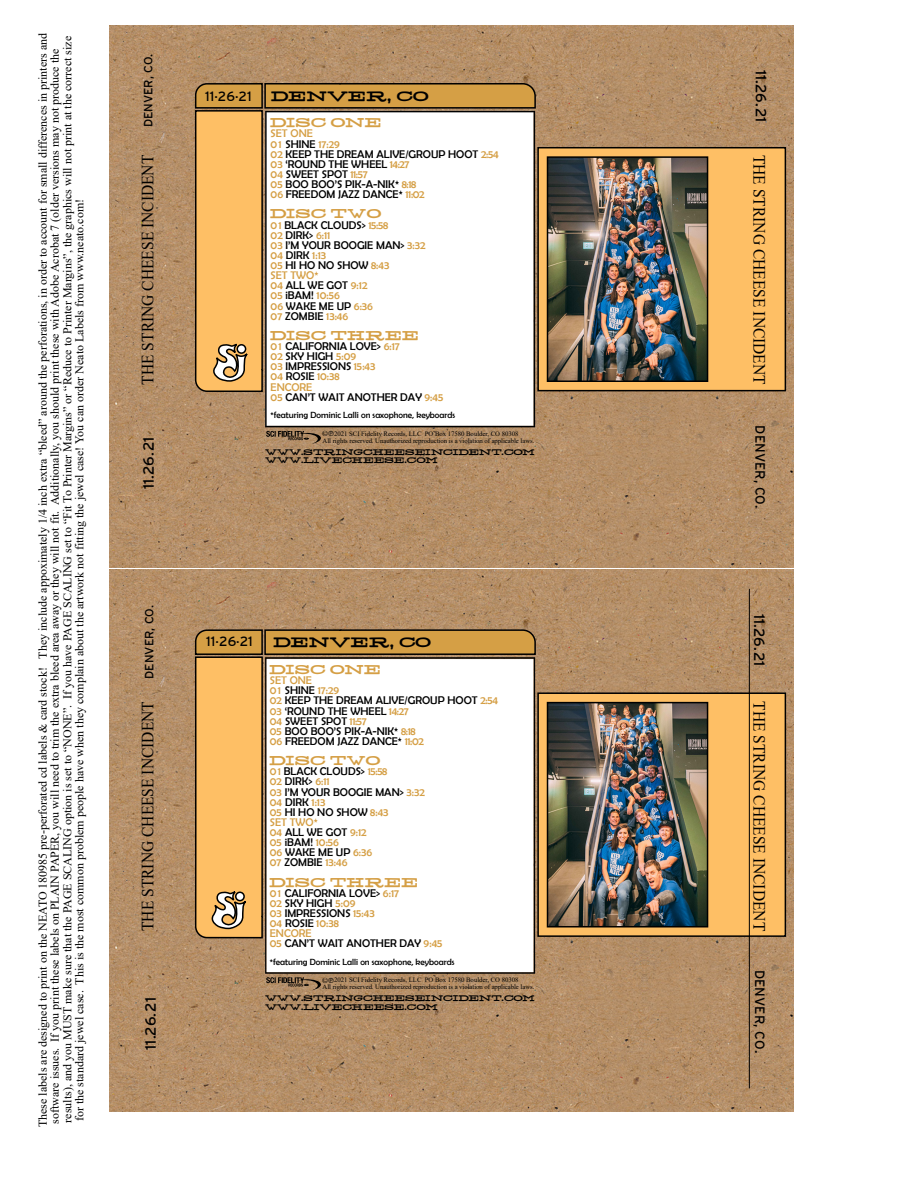
<style>
.page{position:relative;width:918px;height:1188px;background:#fff}
.page>*{position:absolute;margin:0;border:0;box-sizing:border-box;transform-origin:0 0}
.t1{font:17.25px "Times New Roman";color:#000;scale:.9 1}
.t2{font:15px "Interstate";color:#000}
.t3{font:13.5px "Interstate";color:#000}
.t4{font:12px/12.3px "Times New Roman";color:#000}
.t5{font:12px "Interstate";color:#000}
.t6{font:12px "Stereo Normal";letter-spacing:.06em;color:#000}
.t7{font:11.25px/10.1px "Berlin Sans FB";color:#000}
.t8{font:11.25px "Stereo Normal";letter-spacing:.06em;color:#d59f45}
.t9{font:9px "Berlin Sans FB";color:#000}
.t10{font:7.2px/8.6px "Stereo Normal";letter-spacing:.035em;color:#000}
.t11{font:6.75px/6.8px "Times New Roman";letter-spacing:-.005em;color:#000}
.s1{color:#d59f45}
.s2{font-family:"Circles";font-size:5.25px}
</style>
<div class="page">
<img style="left:109px;top:25px;width:685px;height:542px">
<img style="left:109px;top:570px;width:685px;height:542px">
<svg style="left:265px;top:391px;width:270px;height:36px"></svg>
<img style="left:537px;top:146px;width:250px;height:245px">
<svg style="left:266px;top:431px;width:55px;height:13px"></svg>
<svg style="left:266px;top:977px;width:55px;height:13px"></svg>
<img style="left:537px;top:692px;width:250px;height:244px">
<svg style="left:194px;top:82px;width:343px;height:309px"></svg>
<svg style="left:194px;top:629px;width:343px;height:309px;background:#d6a358"></svg>
<div style="left:267px;top:659px;width:266px;height:313px;background:#fff"></div>
<svg style="left:749px;top:588px;width:1px;height:501px"></svg>
<p class="t4" style="left:36px;top:1124px;width:1092px;text-indent:-4px;rotate:-90deg">These labels are designed to print on the NEATO 180985 pre-perforated cd labels &amp; card stock! They include appoximately 1/4 inch extra “bleed” around the perforations, in order to account for small differences in printers and software issues. If you print these labels on PLAIN PAPER, you will need to trim the extra bleed area away or they will not fit. Additionally, you should print these with Adobe Acrobat 7 (older versions may not produce the results), and you MUST make sure that the PAGE SCALING option is set to “NONE”. If you have PAGE SCALING set to “Fit To Printer Margins” or “Reduce to Printer Margins”, the graphics will not print at the correct size for the standard jewel case. This is the most common problem people have when they complain about the artwork not fitting the jewel case! You can order Neato Labels from www.neato.com!</p>
<p class="t5" style="left:142px;top:127px;width:75px;rotate:-90deg">DENVER, CO.</p>
<h1 class="t1" style="left:136px;top:385px;width:257px;rotate:-90deg">THE STRING CHEESE INCIDENT</h1>
<h2 class="t2" style="left:140px;top:489px;width:54px;rotate:-90deg">11.26.21</h2>
<p class="t5" style="left:143px;top:679px;width:75px;rotate:-90deg">DENVER, CO.</p>
<h1 class="t1" style="left:136px;top:931px;width:257px;rotate:-90deg">THE STRING CHEESE INCIDENT</h1>
<h2 class="t2" style="left:142px;top:1050px;width:54px;rotate:-90deg">11.26.21</h2>
<p class="t3" style="left:205px;top:89px;width:48px">11.26.21</p>
<p class="t6" style="left:271px;top:88px;width:158px">DENVER, CO</p>
<p class="t8" style="left:271px;top:116px;width:112px">DISC ONE</p>
<p class="t7" style="left:271px;top:128px;width:230px"><span class="s1">SET ONE<br>01</span> SHINE <span class="s1">17:29<br>02</span> KEEP THE DREAM ALIVE/GROUP HOOT <span class="s1">2:54<br>03</span> ‘ROUND THE WHEEL <span class="s1">14:27<br>04</span> SWEET SPOT <span class="s1">11:57<br>05</span> BOO BOO’S PIK-A-NIK* <span class="s1">8:18<br>06</span> FREEDOM JAZZ DANCE* <span class="s1">11:02</span></p>
<p class="t8" style="left:271px;top:207px;width:112px">DISC TWO</p>
<p class="t7" style="left:271px;top:220px;width:157px"><span class="s1">01</span> BLACK CLOUDS&gt; <span class="s1">15:58<br>02</span> DIRK&gt; <span class="s1">6:11<br>03</span> I’M YOUR BOOGIE MAN&gt; <span class="s1">3:32<br>04</span> DIRK <span class="s1">1:13<br>05</span> HI HO NO SHOW <span class="s1">8:43<br>SET TWO*<br>04</span> ALL WE GOT <span class="s1">9:12<br>05</span> iBAM! <span class="s1">10:56<br>06</span> WAKE ME UP <span class="s1">6:36<br>07</span> ZOMBIE <span class="s1">13:46</span></p>
<p class="t8" style="left:271px;top:328px;width:150px">DISC THREE</p>
<p class="t7" style="left:271px;top:341px;width:174px"><span class="s1">01</span> CALIFORNIA LOVE&gt; <span class="s1">6:17<br>02</span> SKY HIGH <span class="s1">5:09<br>03</span> IMPRESSIONS <span class="s1">15:43<br>04</span> ROSIE <span class="s1">10:38<br>ENCORE<br>05</span> CAN’T WAIT ANOTHER DAY <span class="s1">9:45</span></p>
<p class="t9" style="left:271px;top:410px;width:186px">*featuring Dominic Lalli on saxophone, keyboards</p>
<p class="t11" style="left:323px;top:430px;width:213px"><span class="s2">çπ</span>2021 SCI Fidelity Records, LLC PO Box 17580 Boulder, CO 80308<br>All rights reserved. Unauthorized reproduction is a violation of applicable laws.</p>
<p class="t10" style="left:265px;top:448px;width:271px">WWW.STRINGCHEESEINCIDENT.COM<br>WWW.LIVECHEESE.COM</p>
<p class="t3" style="left:206px;top:634px;width:48px">11.26.21</p>
<p class="t6" style="left:274px;top:635px;width:158px">DENVER, CO</p>
<p class="t8" style="left:270px;top:662px;width:112px">DISC ONE</p>
<p class="t7" style="left:270px;top:675px;width:230px"><span class="s1">SET ONE<br>01</span> SHINE <span class="s1">17:29<br>02</span> KEEP THE DREAM ALIVE/GROUP HOOT <span class="s1">2:54<br>03</span> ‘ROUND THE WHEEL <span class="s1">14:27<br>04</span> SWEET SPOT <span class="s1">11:57<br>05</span> BOO BOO’S PIK-A-NIK* <span class="s1">8:18<br>06</span> FREEDOM JAZZ DANCE* <span class="s1">11:02</span></p>
<p class="t8" style="left:270px;top:754px;width:112px">DISC TWO</p>
<p class="t7" style="left:270px;top:766px;width:157px"><span class="s1">01</span> BLACK CLOUDS&gt; <span class="s1">15:58<br>02</span> DIRK&gt; <span class="s1">6:11<br>03</span> I’M YOUR BOOGIE MAN&gt; <span class="s1">3:32<br>04</span> DIRK <span class="s1">1:13<br>05</span> HI HO NO SHOW <span class="s1">8:43<br>SET TWO*<br>04</span> ALL WE GOT <span class="s1">9:12<br>05</span> iBAM! <span class="s1">10:56<br>06</span> WAKE ME UP <span class="s1">6:36<br>07</span> ZOMBIE <span class="s1">13:46</span></p>
<p class="t8" style="left:270px;top:875px;width:150px">DISC THREE</p>
<p class="t7" style="left:270px;top:888px;width:174px"><span class="s1">01</span> CALIFORNIA LOVE&gt; <span class="s1">6:17<br>02</span> SKY HIGH <span class="s1">5:09<br>03</span> IMPRESSIONS <span class="s1">15:43<br>04</span> ROSIE <span class="s1">10:38<br>ENCORE<br>05</span> CAN’T WAIT ANOTHER DAY <span class="s1">9:45</span></p>
<p class="t9" style="left:270px;top:957px;width:186px">*featuring Dominic Lalli on saxophone, keyboards</p>
<p class="t11" style="left:323px;top:977px;width:213px"><span class="s2">çπ</span>2021 SCI Fidelity Records, LLC PO Box 17580 Boulder, CO 80308<br>All rights reserved. Unauthorized reproduction is a violation of applicable laws.</p>
<p class="t10" style="left:265px;top:994px;width:271px">WWW.STRINGCHEESEINCIDENT.COM<br>WWW.LIVECHEESE.COM</p>
<h2 class="t2" style="left:769px;top:70px;width:54px;rotate:90deg">11.26.21</h2>
<h1 class="t1" style="left:772px;top:155px;width:257px;rotate:90deg">THE STRING CHEESE INCIDENT</h1>
<p class="t3" style="left:768px;top:425px;width:84px;rotate:90deg">DENVER, CO.</p>
<h2 class="t2" style="left:768px;top:614px;width:54px;rotate:90deg">11.26.21</h2>
<h1 class="t1" style="left:772px;top:701px;width:257px;rotate:90deg">THE STRING CHEESE INCIDENT</h1>
<p class="t3" style="left:767px;top:970px;width:84px;rotate:90deg">DENVER, CO.</p>
</div>
